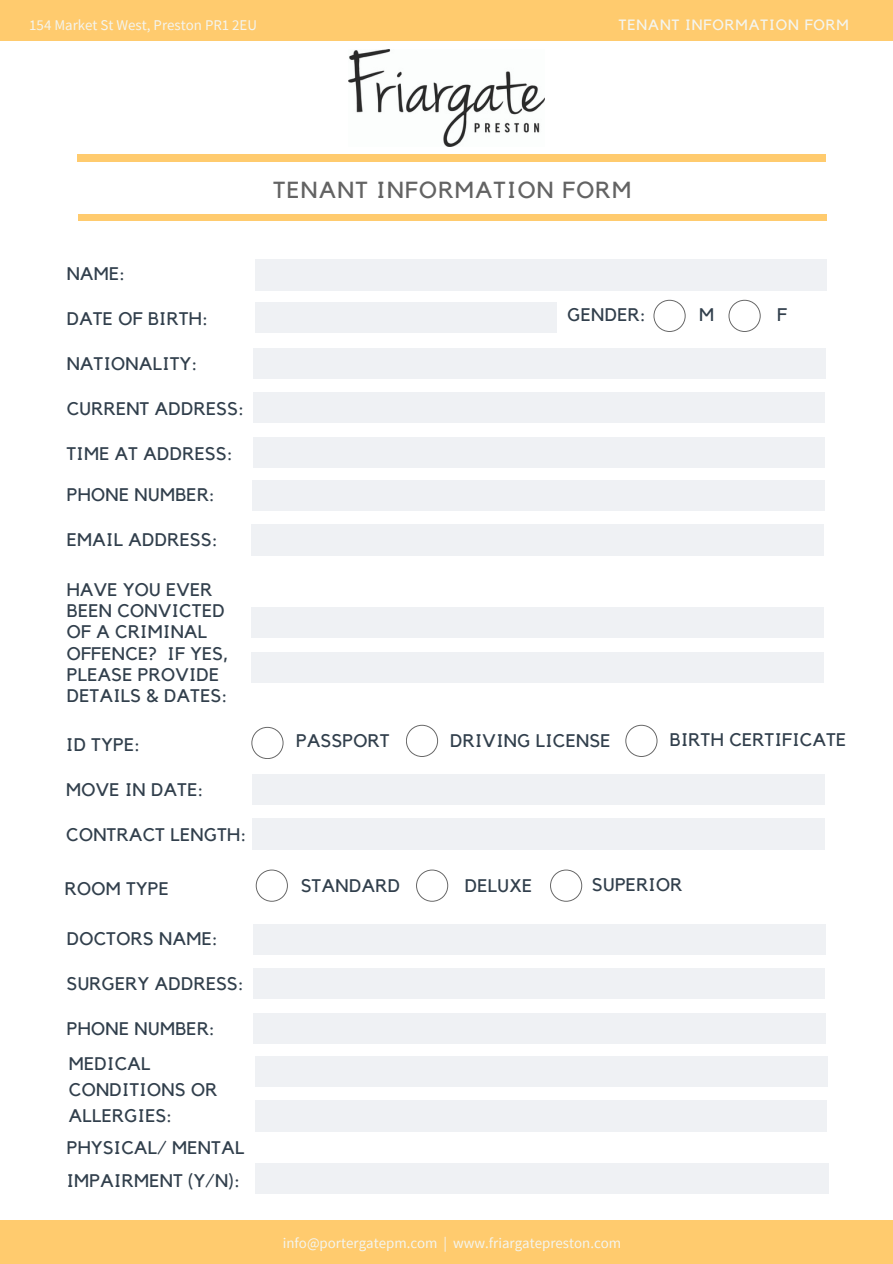
<style>
.page{position:relative;width:893px;height:1264px;background:#fff}
.page>*{position:absolute;margin:0;border:0;box-sizing:border-box;transform-origin:0 0}
.t1{font:23.1px "Kollektif";letter-spacing:.06em;color:#636363}
.t2{font:18.15px/21.3px "Kollektif";letter-spacing:.02em;color:#313f4c}
.t3{font:14.85px "Source Sans Pro";color:#f4f5ef}
.t4{font:14.85px "Kollektif";letter-spacing:.06em;color:#f4f5ef}
</style>
<div class="page">
<div style="left:255px;top:260px;width:571px;height:30px;background:#eff1f4"></div>
<div style="left:253px;top:348px;width:572px;height:30px;background:#eff1f4"></div>
<div style="left:253px;top:392px;width:571px;height:31px;background:#eff1f4"></div>
<div style="left:253px;top:437px;width:571px;height:31px;background:#eff1f4"></div>
<div style="left:0;top:0;width:892px;height:40px;background:#ffcb6e"></div>
<div style="left:77px;top:155px;width:748px;height:7px;background:#ffcb6e"></div>
<div style="left:79px;top:214px;width:748px;height:7px;background:#ffcb6e"></div>
<div style="left:0;top:1220px;width:892px;height:43px;background:#ffcb6e"></div>
<div style="left:252px;top:480px;width:572px;height:31px;background:#eff1f4"></div>
<div style="left:252px;top:525px;width:571px;height:30px;background:#eff1f4"></div>
<div style="left:252px;top:607px;width:571px;height:30px;background:#eff1f4"></div>
<div style="left:252px;top:652px;width:571px;height:30px;background:#eff1f4"></div>
<div style="left:252px;top:774px;width:572px;height:30px;background:#eff1f4"></div>
<div style="left:253px;top:819px;width:571px;height:30px;background:#eff1f4"></div>
<div style="left:253px;top:924px;width:572px;height:30px;background:#eff1f4"></div>
<div style="left:253px;top:968px;width:571px;height:30px;background:#eff1f4"></div>
<div style="left:253px;top:1013px;width:572px;height:30px;background:#eff1f4"></div>
<div style="left:255px;top:1056px;width:572px;height:30px;background:#eff1f4"></div>
<div style="left:255px;top:1100px;width:571px;height:30px;background:#eff1f4"></div>
<svg style="left:251px;top:727px;width:32px;height:32px"></svg>
<svg style="left:406px;top:724px;width:32px;height:33px"></svg>
<svg style="left:625px;top:724px;width:32px;height:33px"></svg>
<div style="left:255px;top:302px;width:301px;height:30px;background:#eff1f4"></div>
<svg style="left:653px;top:300px;width:32px;height:32px"></svg>
<svg style="left:728px;top:300px;width:32px;height:32px"></svg>
<img style="left:348px;top:49px;width:196px;height:97px">
<svg style="left:256px;top:869px;width:32px;height:32px"></svg>
<svg style="left:416px;top:869px;width:32px;height:32px"></svg>
<svg style="left:550px;top:869px;width:32px;height:32px"></svg>
<div style="left:256px;top:1162px;width:572px;height:31px;background:#eff1f4"></div>
<p class="t3" style="left:29px;top:15px;width:229px">154 Market St West, Preston PR1 2EU</p>
<p class="t4" style="left:619px;top:18px;width:231px">TENANT INFORMATION FORM</p>
<p class="t2" style="left:67px;top:263px;width:60px">NAME:</p>
<p class="t2" style="left:67px;top:308px;width:143px">DATE OF BIRTH:</p>
<p class="t2" style="left:67px;top:353px;width:132px">NATIONALITY:</p>
<p class="t2" style="left:67px;top:398px;width:179px">CURRENT ADDRESS:</p>
<p class="t2" style="left:67px;top:443px;width:167px">TIME AT ADDRESS:</p>
<p class="t2" style="left:67px;top:485px;width:149px">PHONE NUMBER:</p>
<p class="t2" style="left:67px;top:530px;width:152px">EMAIL ADDRESS:</p>
<p class="t2" style="left:67px;top:579px;width:163px">HAVE YOU EVER<br>BEEN CONVICTED<br>OF A CRIMINAL<br>OFFENCE? IF YES,<br>PLEASE PROVIDE<br>DETAILS &amp; DATES:</p>
<p class="t2" style="left:66px;top:734px;width:75px">ID TYPE:</p>
<p class="t2" style="left:66px;top:779px;width:139px">MOVE IN DATE:</p>
<p class="t2" style="left:66px;top:824px;width:182px">CONTRACT LENGTH:</p>
<p class="t1" style="left:273px;top:180px;width:359px">TENANT INFORMATION FORM</p>
<p class="t2" style="left:567px;top:305px;width:79px">GENDER:</p>
<p class="t2" style="left:699px;top:305px;width:17px">M</p>
<p class="t2" style="left:777px;top:305px;width:11px">F</p>
<p class="t2" style="left:296px;top:730px;width:95px">PASSPORT</p>
<p class="t2" style="left:450px;top:730px;width:162px">DRIVING LICENSE</p>
<p class="t2" style="left:669px;top:729px;width:178px">BIRTH CERTIFICATE</p>
<p class="t2" style="left:65px;top:879px;width:105px">ROOM TYPE</p>
<p class="t2" style="left:301px;top:875px;width:100px">STANDARD</p>
<p class="t2" style="left:465px;top:875px;width:69px">DELUXE</p>
<p class="t2" style="left:592px;top:874px;width:92px">SUPERIOR</p>
<p class="t2" style="left:67px;top:928px;width:152px">DOCTORS NAME:</p>
<p class="t2" style="left:67px;top:973px;width:178px">SURGERY ADDRESS:</p>
<p class="t2" style="left:67px;top:1018px;width:149px">PHONE NUMBER:</p>
<p class="t2" style="left:69px;top:1051px;width:150px;line-height:25.8px">MEDICAL<br>CONDITIONS OR<br>ALLERGIES:</p>
<p class="t2" style="left:67px;top:1131px;width:179px;line-height:33.8px">PHYSICAL/ MENTAL<br>IMPAIRMENT (Y/N):</p>
<p class="t3" style="left:283px;top:1233px;width:340px">info@portergatepm.com | www.friargatepreston.com</p>
</div>
